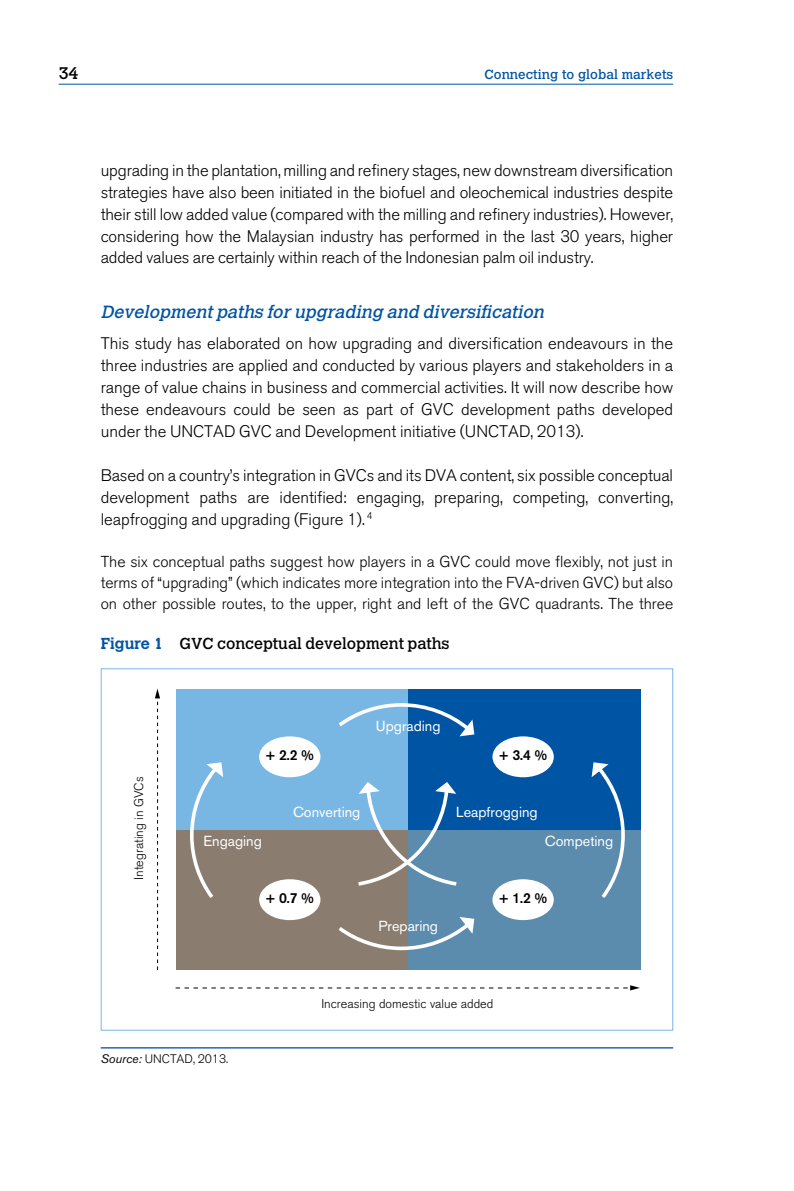
<style>
.page{position:relative;width:794px;height:1191px;background:#fff}
.page>*{position:absolute;margin:0;border:0;box-sizing:border-box;transform-origin:0 0}
.t1{font:italic 17.5px "Calvert MT Std";color:#0054a4}
.t2{font:300 16.62px/21.9px "Akzidenz Grotesk BE";color:#000;text-align:justify}
.t3{font:16.62px "Calvert MT Std";color:#000}
.t4{font:300 15.75px/21px "Akzidenz Grotesk BE";color:#000;text-align:justify}
.t5{font:15.75px "Calvert MT Std";color:#000}
.t6{font:14.35px "Akzidenz Grotesk BE";color:#fff}
.t7{font:500 14.35px "Akzidenz Grotesk BE";color:#000}
.t8{font:13.12px "Calvert MT Std";letter-spacing:.005em;color:#0054a4}
.t9{font:300 12.6px "Akzidenz Grotesk BE";color:#000}
.t10{font:300 12.25px "Akzidenz Grotesk BE";color:#000}
.s1{font-weight:700;color:#0054a4}
.s2{font-weight:400;font-style:italic}
</style>
<div class="page">
<hr style="left:59px;top:84px;width:614px;height:1px;background:#0054a4">
<hr style="left:101px;top:1047px;width:572px;height:1px;background:#0054a4">
<div style="left:176px;top:829px;width:232px;height:141px;background:#8a7d6f"></div>
<div style="left:408px;top:829px;width:233px;height:141px;background:#5b8bad"></div>
<div style="left:176px;top:689px;width:232px;height:140px;background:#78b7e4"></div>
<div style="left:408px;top:689px;width:233px;height:140px;background:#0054a4"></div>
<div style="left:259px;top:736px;width:61px;height:41px;background:#fff;border-radius:50%"></div>
<div style="left:259px;top:879px;width:61px;height:41px;background:#fff;border-radius:50%"></div>
<div style="left:492px;top:879px;width:62px;height:41px;background:#fff;border-radius:50%"></div>
<div style="left:492px;top:736px;width:62px;height:41px;background:#fff;border-radius:50%"></div>
<svg style="left:155px;top:689px;width:5px;height:281px"></svg>
<svg style="left:176px;top:985px;width:464px;height:5px"></svg>
<svg style="left:338px;top:917px;width:136px;height:34px"></svg>
<svg style="left:591px;top:762px;width:35px;height:136px"></svg>
<svg style="left:188px;top:762px;width:35px;height:136px"></svg>
<svg style="left:354px;top:782px;width:106px;height:104px"></svg>
<svg style="left:338px;top:703px;width:136px;height:33px"></svg>
<p class="t3" style="left:59px;top:63px;width:21px">34</p>
<p class="t8" style="left:484px;top:67px;width:190px">Connecting to global markets</p>
<p class="t2" style="left:101px;top:160px;width:574px">upgrading in the plantation, milling and refinery stages, new downstream diversification strategies have also been initiated in the biofuel and oleochemical industries despite their still low added value (compared with the milling and refinery industries). However, considering how the Malaysian industry has performed in the last 30 years, higher added values are certainly within reach of the Indonesian palm oil industry.</p>
<p class="t1" style="left:101px;top:301px;width:449px">Developmentpaths forupgrading and diversification</p>
<p class="t2" style="left:101px;top:333px;width:574px">This study has elaborated on how upgrading and diversification endeavours in the three industries are applied and conducted by various players and stakeholders in a range of value chains in business and commercial activities. It will now describe how these endeavours could be seen as part of GVC development paths developed under the UNCTAD GVC and Development initiative (UNCTAD, 2013).</p>
<p class="t2" style="left:101px;top:464px;width:574px">Based on a country’s integration in GVCs and its DVA content, six possible conceptual development paths are identified: engaging, preparing, competing, converting, leapfrogging and upgrading (Figure 1). <sup>4</sup></p>
<p class="t4" style="left:101px;top:551px;width:574px">The six conceptual paths suggest how players in a GVC could move flexibly, not just in terms of “upgrading” (which indicates more integration into the FVA-driven GVC) but also on other possible routes, to the upper, right and left of the GVC quadrants. The three</p>
<p class="t5" style="left:101px;top:634px;width:350px"><span class="s1">Figure 1</span> GVC conceptual development paths</p>
<p class="t9" style="left:132px;top:879px;width:105px;rotate:-90deg">Integrating in GVCs</p>
<p class="t7" style="left:266px;top:746px;width:49px">+ 2.2 %</p>
<p class="t6" style="left:376px;top:717px;width:66px">Upgrading</p>
<p class="t7" style="left:499px;top:746px;width:49px">+ 3.4 %</p>
<p class="t6" style="left:204px;top:832px;width:60px">Engaging</p>
<p class="t6" style="left:293px;top:803px;width:69px">Converting</p>
<p class="t6" style="left:456px;top:803px;width:83px">Leapfrogging</p>
<p class="t6" style="left:545px;top:832px;width:70px">Competing</p>
<p class="t7" style="left:266px;top:889px;width:49px">+ 0.7 %</p>
<p class="t7" style="left:499px;top:889px;width:49px">+ 1.2 %</p>
<p class="t6" style="left:378px;top:917px;width:61px">Preparing</p>
<p class="t9" style="left:321px;top:997px;width:173px">Increasing domestic value added</p>
<p class="t10" style="left:101px;top:1052px;width:129px"><span class="s2">Source:</span> UNCTAD, 2013.</p>
</div>
